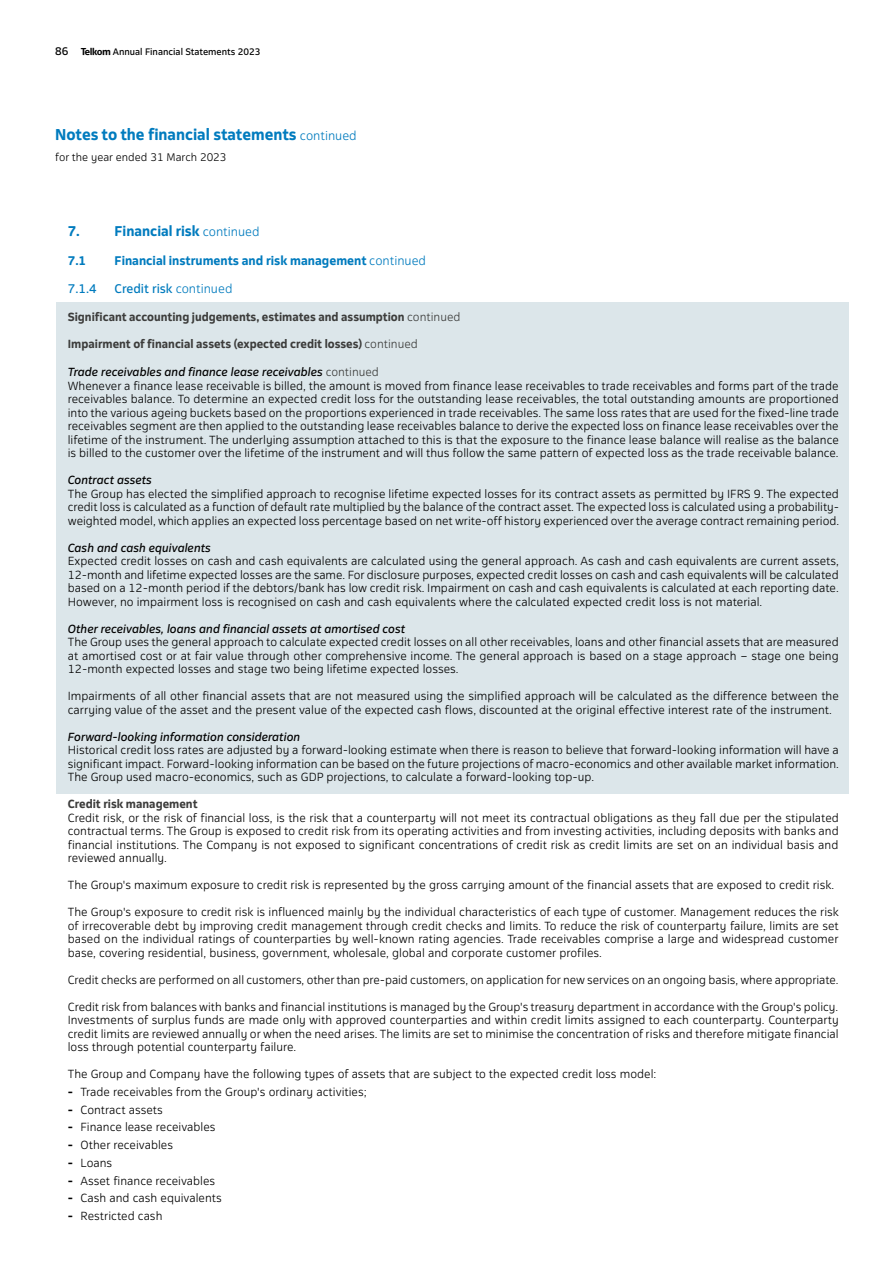
<style>
.page{position:relative;width:893px;height:1263px;background:#fff}
.page>*{position:absolute;margin:0;border:0;box-sizing:border-box;transform-origin:0 0}
.t1{font:700 15px "Telkom 123";color:#007bbe}
.t2{font:700 13.5px "Telkom 123";color:#007bbe}
.t3{font:700 12px "Telkom 123";color:#007bbe}
.t4{font:12px "Telkom 123";color:#007bbe}
.t5{font:300 11.25px/13.5px "Telkom 123";color:#000;text-align:justify}
.t6{font:700 11.25px "Telkom 123";color:#3c3c3b}
.t7{font:italic 11.25px "Telkom 123";color:#000}
.t8{font:300 10.5px "Telkom 123";color:#000}
.t9{font:9px "Telkom 123";color:#000}
.s1{font-size:10.5px}
.s2{font-weight:700}
.s3{font-weight:300;font-size:12px}
.s4{font-weight:300}
.s5{font-weight:400;font-style:italic}
.s6{color:#3c3c3b}
</style>
<div class="page">
<div style="left:56px;top:302px;width:793px;height:491px;background:#dce6ea"></div>
<p class="t9" style="left:55px;top:46px;width:207px"><span class="s1">86</span> <span class="s2">Telkom</span> Annual Financial Statements 2023</p>
<h1 class="t1" style="left:55px;top:124px;width:303px">Notes to the financial statements <span class="s3">continued</span></h1>
<p class="t8" style="left:55px;top:150px;width:173px">for the year ended 31 March 2023</p>
<p class="t2" style="left:68px;top:222px;width:14px">7.</p>
<p class="t2" style="left:115px;top:222px;width:147px">Financial risk <span class="s3">continued</span></p>
<p class="t3" style="left:68px;top:252px;width:20px">7.1</p>
<p class="t3" style="left:115px;top:252px;width:313px">Financial instruments and risk management <span class="s4">continued</span></p>
<p class="t4" style="left:68px;top:281px;width:30px">7.1.4</p>
<p class="t4" style="left:115px;top:281px;width:119px">Credit risk <span class="s4">continued</span></p>
<p class="t6" style="left:68px;top:310px;width:394px">Significant accounting judgements, estimates and assumption <span class="s4">continued</span></p>
<p class="t6" style="left:68px;top:337px;width:352px">Impairment of financial assets (expected credit losses) <span class="s4">continued</span></p>
<p class="t5" style="left:68px;top:365px;width:773px;text-align:left"><span class="s5">Trade receivables and finance lease receivables</span> <span class="s6">continued<br></span>Whenever a finance lease receivable is billed, the amount is moved from finance lease receivables to trade receivables and forms part of the trade receivables balance. To determine an expected credit loss for the outstanding lease receivables, the total outstanding amounts are proportioned into the various ageing buckets based on the proportions experienced in trade receivables. The same loss rates that are used for the fixed-line trade receivables segment are then applied to the outstanding lease receivables balance to derive the expected loss on finance lease receivables over the lifetime of the instrument. The underlying assumption attached to this is that the exposure to the finance lease balance will realise as the balance is billed to the customer over the lifetime of the instrument and will thus follow the same pattern of expected loss as the trade receivable balance.</p>
<p class="t7" style="left:68px;top:472px;width:86px">Contract assets</p>
<p class="t5" style="left:68px;top:486px;width:773px">The Group has elected the simplified approach to recognise lifetime expected losses for its contract assets as permitted by IFRS 9. The expected credit loss is calculated as a function of default rate multiplied by the balance of the contract asset. The expected loss is calculated using a probability&shy;weighted model, which applies an expected loss percentage based on net write-off history experienced over the average contract remaining period.</p>
<p class="t7" style="left:68px;top:540px;width:145px">Cash and cash equivalents</p>
<p class="t5" style="left:68px;top:554px;width:772px">Expected credit losses on cash and cash equivalents are calculated using the general approach. As cash and cash equivalents are current assets, 12-month and lifetime expected losses are the same. For disclosure purposes, expected credit losses on cash and cash equivalents will be calculated based on a 12-month period if the debtors/bank has low credit risk. Impairment on cash and cash equivalents is calculated at each reporting date.<br>However, no impairment loss is recognised on cash and cash equivalents where the calculated expected credit loss is not material.</p>
<p class="t7" style="left:68px;top:621px;width:339px">Other receivables, loans and financial assets at amortised cost</p>
<p class="t5" style="left:68px;top:635px;width:772px">The Group uses the general approach to calculate expected credit losses on all other receivables, loans and other financial assets that are measured at amortised cost or at fair value through other comprehensive income. The general approach is based on a stage approach – stage one being 12-month expected losses and stage two being lifetime expected losses.</p>
<p class="t5" style="left:68px;top:689px;width:773px">Impairments of all other financial assets that are not measured using the simplified approach will be calculated as the difference between the carrying value of the asset and the present value of the expected cash flows, discounted at the original effective interest rate of the instrument.</p>
<p class="t7" style="left:68px;top:729px;width:234px">Forward-looking information consideration</p>
<p class="t5" style="left:68px;top:743px;width:773px">Historical credit loss rates are adjusted by a forward-looking estimate when there is reason to believe that forward-looking information will have a significant impact. Forward-looking information can be based on the future projections of macro-economics and other available market information.<br>The Group used macro-economics, such as GDP projections, to calculate a forward-looking top-up.</p>
<p class="t6" style="left:68px;top:796px;width:131px">Credit risk management</p>
<p class="t5" style="left:68px;top:810px;width:772px">Credit risk, or the risk of financial loss, is the risk that a counterparty will not meet its contractual obligations as they fall due per the stipulated contractual terms. The Group is exposed to credit risk from its operating activities and from investing activities, including deposits with banks and financial institutions. The Company is not exposed to significant concentrations of credit risk as credit limits are set on an individual basis and reviewed annually.</p>
<p class="t5" style="left:68px;top:878px;width:768px">The Group's maximum exposure to credit risk is represented by the gross carrying amount of the financial assets that are exposed to credit risk.</p>
<p class="t5" style="left:68px;top:905px;width:773px">The Group's exposure to credit risk is influenced mainly by the individual characteristics of each type of customer. Management reduces the risk of irrecoverable debt by improving credit management through credit checks and limits. To reduce the risk of counterparty failure, limits are set based on the individual ratings of counterparties by well-known rating agencies. Trade receivables comprise a large and widespread customer base, covering residential, business, government, wholesale, global and corporate customer profiles.</p>
<p class="t5" style="left:68px;top:972px;width:772px">Credit checks are performed on all customers, other than pre-paid customers, on application for new services on an ongoing basis, where appropriate.</p>
<p class="t5" style="left:68px;top:999px;width:772px">Credit risk from balances with banks and financial institutions is managed by the Group's treasury department in accordance with the Group's policy.<br>Investments of surplus funds are made only with approved counterparties and within credit limits assigned to each counterparty. Counterparty credit limits are reviewed annually or when the need arises. The limits are set to minimise the concentration of risks and therefore mitigate financial loss through potential counterparty failure.</p>
<p class="t5" style="left:68px;top:1067px;width:590px">The Group and Company have the following types of assets that are subject to the expected credit loss model:</p>
<p class="t5" style="left:68px;top:1085px;width:300px"><span class="s2">-</span> Trade receivables from the Group's ordinary activities;</p>
<p class="t5" style="left:68px;top:1102px;width:97px"><span class="s2">-</span> Contract assets</p>
<p class="t5" style="left:68px;top:1120px;width:149px"><span class="s2">-</span> Finance lease receivables</p>
<p class="t5" style="left:68px;top:1138px;width:107px"><span class="s2">-</span> Other receivables</p>
<p class="t5" style="left:68px;top:1156px;width:46px"><span class="s2">-</span> Loans</p>
<p class="t5" style="left:68px;top:1173px;width:149px"><span class="s2">-</span> Asset finance receivables</p>
<p class="t5" style="left:68px;top:1191px;width:155px"><span class="s2">-</span> Cash and cash equivalents</p>
<p class="t5" style="left:68px;top:1209px;width:96px"><span class="s2">-</span> Restricted cash</p>
</div>
